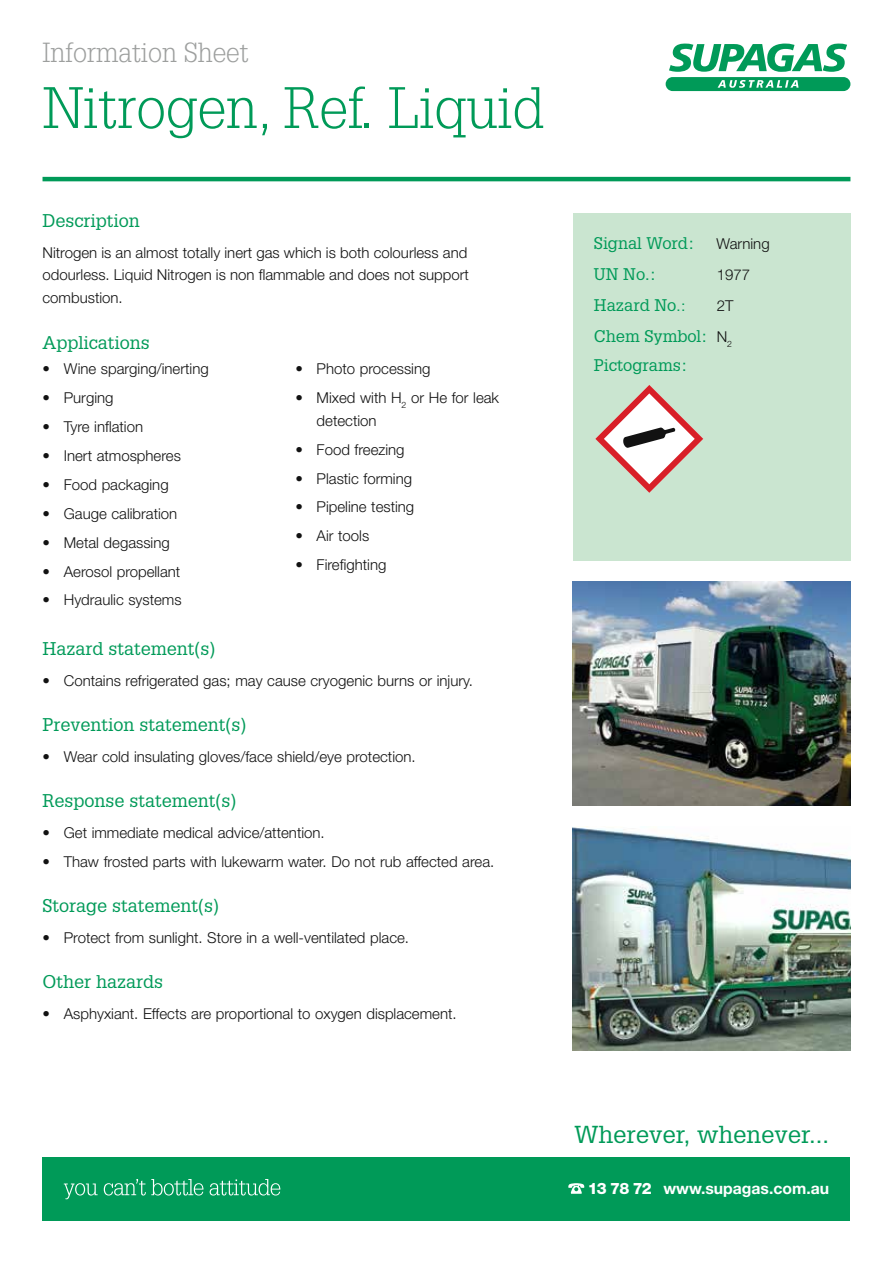
<style>
.page{position:relative;width:893px;height:1263px;background:#fff}
.page>*{position:absolute;margin:0;border:0;box-sizing:border-box;transform-origin:0 0}
.t1{font:300 57px "Glypha LT Std";color:#009a58}
.t2{font:300 27px "Glypha LT Std";color:#9d9f9e}
.t3{font:24px "Glypha LT Std";color:#009a58}
.t4{font:18px "Glypha LT Std";color:#009a58}
.t5{font:16.5px/28.3px "Glypha LT Std";color:#009a58}
.t6{font:700 15.75px "Helvetica Neue";color:#fff}
.t7{font:300 15px/22.5px "Helvetica Neue";color:#121212;text-align:justify}
.s1{font-size:15px}
.s2{font-family:"Helvetica Neue";font-weight:300;font-size:15px;color:#121212}
.s3{font-weight:800}
</style>
<div class="page">
<img style="left:573px;top:827px;width:277px;height:223px">
<div style="left:573px;top:213px;width:277px;height:348px;background:#cae5d0"></div>
<hr style="left:43px;top:177px;width:807px;height:4px;background:#009a58">
<div style="left:43px;top:1157px;width:807px;height:64px;background:#009a58"></div>
<svg style="left:568px;top:1183px;width:16px;height:11px"></svg>
<svg style="left:210px;top:1179px;width:70px;height:16px"></svg>
<svg style="left:64px;top:1179px;width:139px;height:20px"></svg>
<div style="left:666px;top:77px;width:184px;height:14px;background:#009a58;border-radius:7px"></div>
<svg style="left:669px;top:44px;width:178px;height:28px"></svg>
<svg style="left:717px;top:80px;width:81px;height:8px"></svg>
<svg style="left:595px;top:385px;width:108px;height:108px"></svg>
<img style="left:573px;top:582px;width:277px;height:224px">
<h2 class="t2" style="left:43px;top:37px;width:208px">Information Sheet</h2>
<h1 class="t1" style="left:43px;top:76px;width:503px">Nitrogen, Ref. Liquid</h1>
<p class="t4" style="left:43px;top:209px;width:99px">Description</p>
<p class="t7" style="left:43px;top:241px;width:428px">Nitrogen is an almost totally inert gas which is both colourless and odourless. Liquid Nitrogen is non flammable and does not support combustion.</p>
<p class="t4" style="left:43px;top:331px;width:109px">Applications</p>
<p class="t7" style="left:43px;top:357px;width:168px">• Wine sparging/inerting</p>
<p class="t7" style="left:43px;top:386px;width:72px">• Purging</p>
<p class="t7" style="left:43px;top:415px;width:102px">• Tyre inflation</p>
<p class="t7" style="left:43px;top:444px;width:140px">• Inert atmospheres</p>
<p class="t7" style="left:43px;top:473px;width:128px">• Food packaging</p>
<p class="t7" style="left:43px;top:502px;width:136px">• Gauge calibration</p>
<p class="t7" style="left:43px;top:531px;width:129px">• Metal degassing</p>
<p class="t7" style="left:43px;top:560px;width:139px">• Aerosol propellant</p>
<p class="t7" style="left:43px;top:588px;width:141px">• Hydraulic systems</p>
<p class="t7" style="left:295px;top:357px;width:137px">• Photo processing</p>
<p class="t7" style="left:317px;top:386px;width:184px;text-indent:-21px">• Mixed with H<sub>2</sub> or He for leak detection</p>
<p class="t7" style="left:295px;top:438px;width:111px">• Food freezing</p>
<p class="t7" style="left:295px;top:467px;width:118px">• Plastic forming</p>
<p class="t7" style="left:295px;top:495px;width:120px">• Pipeline testing</p>
<p class="t7" style="left:295px;top:524px;width:75px">• Air tools</p>
<p class="t7" style="left:295px;top:553px;width:92px">• Firefighting</p>
<p class="t4" style="left:43px;top:638px;width:175px">Hazard statement(s)</p>
<p class="t7" style="left:43px;top:669px;width:432px">• Contains refrigerated gas; may cause cryogenic burns or injury.</p>
<p class="t4" style="left:43px;top:714px;width:206px">Prevention statement(s)</p>
<p class="t7" style="left:43px;top:745px;width:375px">• Wear cold insulating gloves/face shield/eye protection.</p>
<p class="t4" style="left:43px;top:790px;width:196px">Response statement(s)</p>
<p class="t7" style="left:43px;top:821px;width:284px">• Get immediate medical advice/attention.</p>
<p class="t7" style="left:43px;top:850px;width:453px">• Thaw frosted parts with lukewarm water. Do not rub affected area.</p>
<p class="t4" style="left:43px;top:895px;width:178px">Storage statement(s)</p>
<p class="t7" style="left:43px;top:926px;width:368px">• Protect from sunlight. Store in a well-ventilated place.</p>
<p class="t4" style="left:43px;top:971px;width:122px">Other hazards</p>
<p class="t7" style="left:43px;top:1002px;width:416px">• Asphyxiant. Effects are proportional to oxygen displacement.</p>
<p class="t5" style="left:594px;top:229px;width:102px">Signal Word:</p>
<p class="t7" style="left:717px;top:232px;width:55px">Warning</p>
<p class="t5" style="left:594px;top:260px;width:64px">UN No.:</p>
<p class="t7" style="left:717px;top:263px;width:35px">1977</p>
<p class="t5" style="left:594px;top:291px;width:94px">Hazard No<span class="s1">.:</span></p>
<p class="t7" style="left:717px;top:294px;width:18px">2T</p>
<p class="t5" style="left:594px;top:322px;width:140px">Chem Symbol: <span class="s2">N</span><sub>2<br></sub>Pictograms:</p>
<h3 class="t3" style="left:574px;top:1120px;width:256px">Wherever, whenever...</h3>
<p class="t6" style="left:588px;top:1178px;width:243px"><span class="s3">13 78 72</span> www.supagas.com.au</p>
</div>
